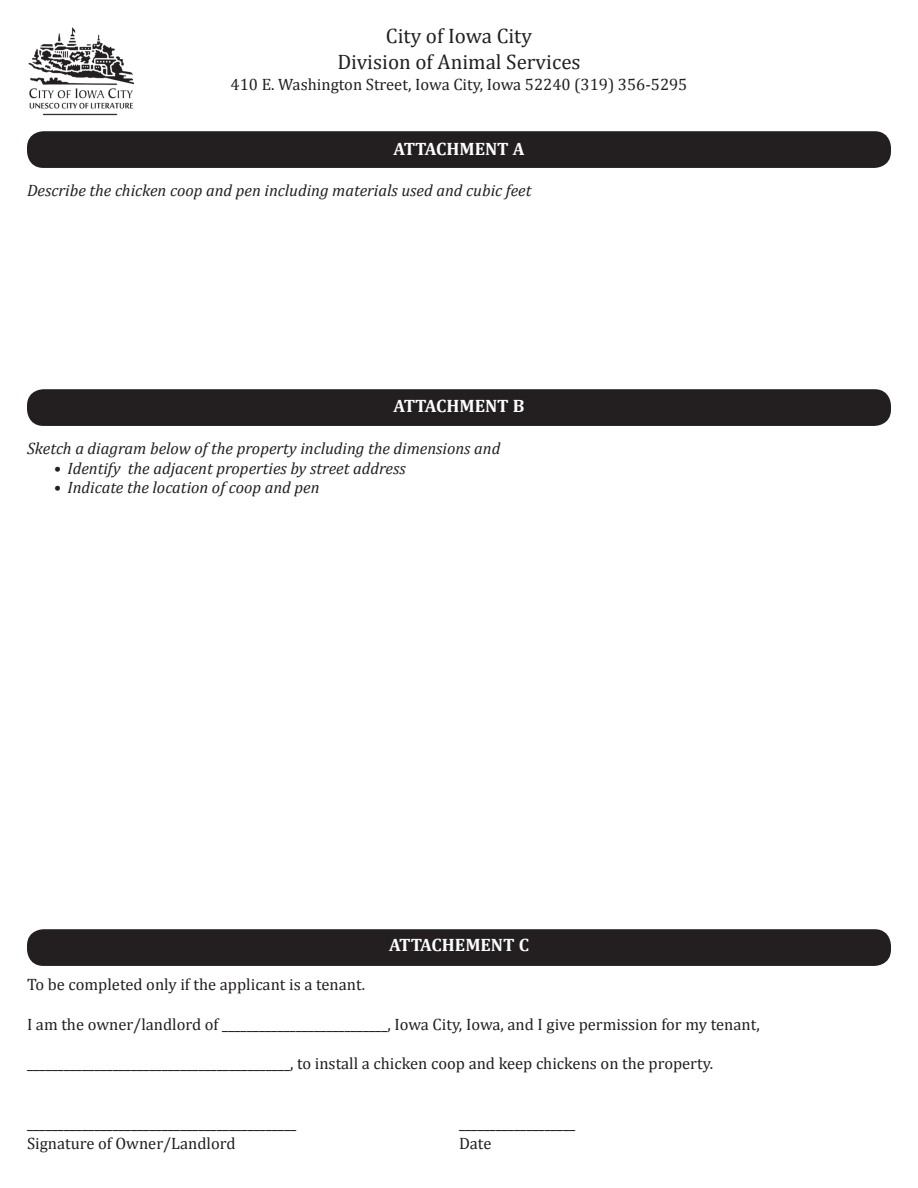
<style>
.page{position:relative;width:918px;height:1188px;background:#fff}
.page>*{position:absolute;margin:0;border:0;box-sizing:border-box;transform-origin:0 0}
.t1{font:21px/25.2px "Cambria";color:#231f20;text-align:center}
.t2{font:700 18px "Cambria";color:#fff}
.t3{font:16.5px "Cambria";color:#231f20}
.t4{font:italic 16.5px "Cambria";color:#231f20}
</style>
<div class="page">
<div style="left:27px;top:929px;width:864px;height:37px;background:#231f20;border-radius:16px"></div>
<div style="left:27px;top:389px;width:864px;height:37px;background:#231f20;border-radius:16px"></div>
<div style="left:27px;top:131px;width:864px;height:37px;background:#231f20;border-radius:16px"></div>
<img style="left:28px;top:27px;width:107px;height:89px">
<p class="t1" style="left:337px;top:23px;width:245px">City of Iowa City<br>Division of Animal Services</p>
<p class="t3" style="left:231px;top:75px;width:458px">410 E. Washington Street, Iowa City, Iowa 52240 (319) 356-5295</p>
<p class="t2" style="left:393px;top:138px;width:133px">ATTACHMENT A</p>
<p class="t4" style="left:27px;top:181px;width:506px">Describe the chicken coop and pen including materials used and cubic feet</p>
<p class="t2" style="left:393px;top:395px;width:132px">ATTACHMENT B</p>
<p class="t4" style="left:27px;top:438px;width:475px">Sketch a diagram below of the property including the dimensions and</p>
<p class="t4" style="left:54px;top:458px;width:353px">• Identify the adjacent properties by street address</p>
<p class="t4" style="left:54px;top:478px;width:267px">• Indicate the location of coop and pen</p>
<p class="t2" style="left:389px;top:933px;width:141px">ATTACHEMENT C</p>
<p class="t3" style="left:27px;top:975px;width:340px">To be completed only if the applicant is a tenant.</p>
<p class="t3" style="left:27px;top:1014px;width:734px">I am the owner/landlord of ___________________________, Iowa City, Iowa, and I give permission for my tenant,</p>
<p class="t3" style="left:27px;top:1054px;width:688px">___________________________________________, to install a chicken coop and keep chickens on the property.</p>
<p class="t3" style="left:27px;top:1113px;width:271px">____________________________________________</p>
<p class="t3" style="left:459px;top:1113px;width:118px">___________________</p>
<p class="t3" style="left:27px;top:1133px;width:210px">Signature of Owner/Landlord</p>
<p class="t3" style="left:459px;top:1133px;width:34px">Date</p>
</div>
